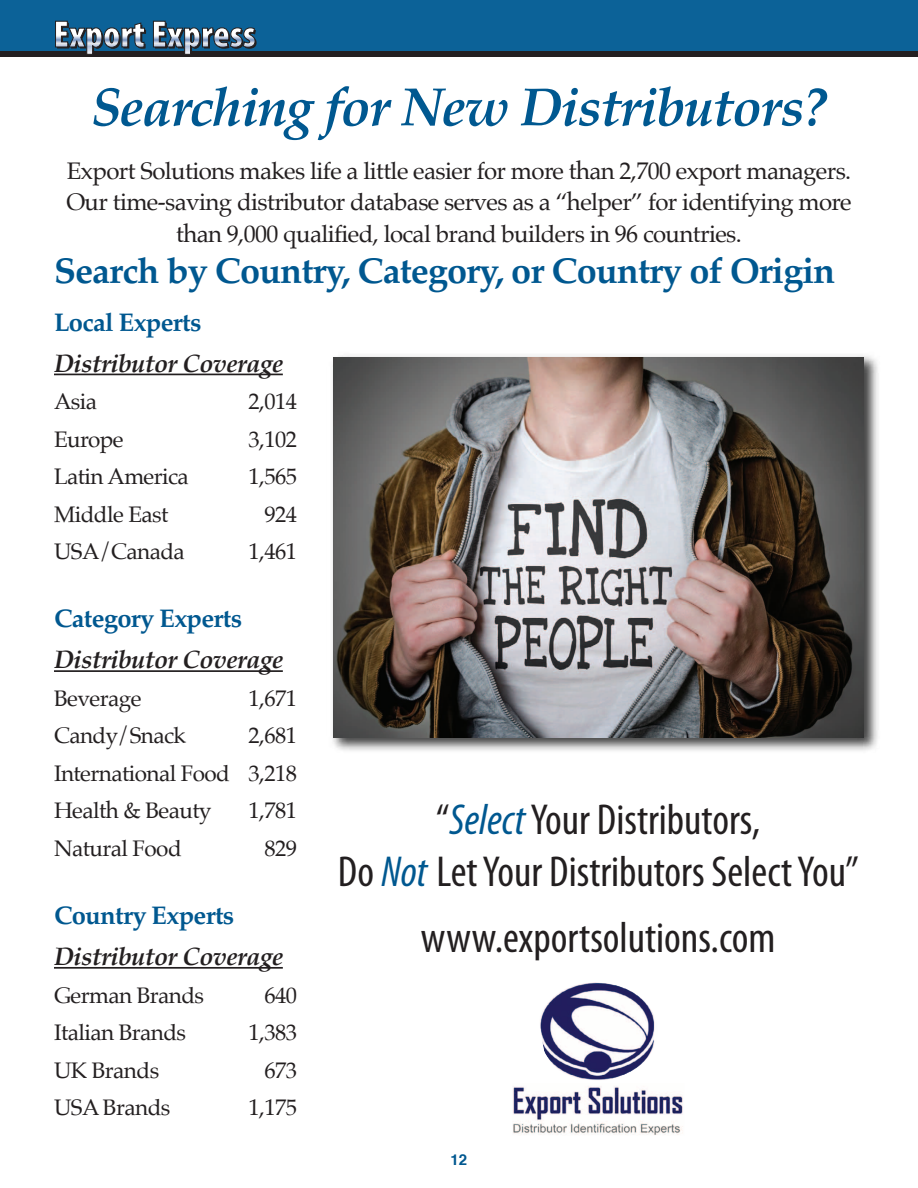
<style>
.page{position:relative;width:918px;height:1188px;background:#fff}
.page>*{position:absolute;margin:0;border:0;box-sizing:border-box;transform-origin:0 0}
.t1{font:italic 700 54px "Palatino";letter-spacing:-.025em;color:#005890}
.t2{font:condensed 43.5px "Myriad Pro";color:#231f20}
.t3{font:700 36px "Palatino";letter-spacing:-.025em;color:#005890}
.t4{font:italic 700 25.5px "Palatino";letter-spacing:-.025em;color:#231f20}
.t5{font:700 25.5px "Palatino";letter-spacing:-.025em;color:#005890}
.t6{font:24px/31.7px "Palatino";letter-spacing:-.025em;color:#231f20;text-align:center}
.t7{font:22.5px "Palatino";letter-spacing:-.025em;color:#231f20}
.t8{font:700 15px "Helvetica";color:#005890}
.s1{font-style:italic;color:#005890}
</style>
<div class="page">
<div style="left:0;top:0;width:918px;height:54px;background:#0c6298"></div>
<div style="left:0;top:51px;width:918px;height:6px;background:#231f20"></div>
<svg style="left:55px;top:21px;width:202px;height:34px"></svg>
<img style="left:332px;top:355px;width:546px;height:396px">
<img style="left:333px;top:357px;width:531px;height:380px">
<hr style="left:54px;top:374px;width:229px;height:1px;background:#231f20">
<hr style="left:54px;top:670px;width:229px;height:2px;background:#231f20">
<hr style="left:54px;top:967px;width:229px;height:2px;background:#231f20">
<img style="left:513px;top:982px;width:170px;height:153px">
<p class="t1" style="left:91px;top:81px;width:738px">Searching for New Distributors?</p>
<p class="t6" style="left:66px;top:156px;width:787px">Export Solutions makes life a little easier for more than 2,700 export managers.<br>Our time-saving distributor database serves as a “helper” for identifying more than 9,000 qualified, local brand builders in 96 countries.</p>
<p class="t3" style="left:54px;top:253px;width:783px">Search by Country, Category, or Country of Origin</p>
<p class="t5" style="left:54px;top:310px;width:149px">Local Experts</p>
<p class="t4" style="left:54px;top:351px;width:231px">Distributor Coverage</p>
<p class="t7" style="left:54px;top:391px;width:45px">Asia</p>
<p class="t7" style="left:249px;top:391px;width:50px">2,014</p>
<p class="t7" style="left:54px;top:428px;width:71px">Europe</p>
<p class="t7" style="left:249px;top:428px;width:50px">3,102</p>
<p class="t7" style="left:54px;top:466px;width:136px">Latin America</p>
<p class="t7" style="left:249px;top:466px;width:50px">1,565</p>
<p class="t7" style="left:54px;top:503px;width:116px">Middle East</p>
<p class="t7" style="left:264px;top:503px;width:34px">924</p>
<p class="t7" style="left:54px;top:541px;width:132px">USA/Canada</p>
<p class="t7" style="left:249px;top:541px;width:50px">1,461</p>
<p class="t5" style="left:54px;top:606px;width:190px">Category Experts</p>
<p class="t4" style="left:54px;top:647px;width:231px">Distributor Coverage</p>
<p class="t7" style="left:54px;top:687px;width:89px">Beverage</p>
<p class="t7" style="left:249px;top:687px;width:50px">1,671</p>
<p class="t7" style="left:54px;top:725px;width:134px">Candy/Snack</p>
<p class="t7" style="left:249px;top:725px;width:50px">2,681</p>
<p class="t7" style="left:54px;top:762px;width:244px">International Food 3,218</p>
<p class="t7" style="left:54px;top:800px;width:159px">Health &amp; Beauty</p>
<p class="t7" style="left:249px;top:800px;width:50px">1,781</p>
<p class="t7" style="left:54px;top:837px;width:129px">Natural Food</p>
<p class="t7" style="left:264px;top:837px;width:34px">829</p>
<p class="t5" style="left:54px;top:903px;width:182px">Country Experts</p>
<p class="t4" style="left:54px;top:944px;width:231px">Distributor Coverage</p>
<p class="t7" style="left:54px;top:984px;width:152px">German Brands</p>
<p class="t7" style="left:264px;top:984px;width:34px">640</p>
<p class="t7" style="left:54px;top:1022px;width:134px">Italian Brands</p>
<p class="t7" style="left:249px;top:1022px;width:50px">1,383</p>
<p class="t7" style="left:54px;top:1059px;width:107px">UK Brands</p>
<p class="t7" style="left:264px;top:1059px;width:34px">673</p>
<p class="t7" style="left:54px;top:1097px;width:118px">USA Brands</p>
<p class="t7" style="left:249px;top:1097px;width:50px">1,175</p>
<p class="t2" style="left:436px;top:794px;width:325px">“<span class="s1">Select</span> Your Distributors,</p>
<p class="t2" style="left:338px;top:846px;width:522px">Do <span class="s1">Not</span> Let Your Distributors Select You”</p>
<p class="t2" style="left:421px;top:911px;width:356px">www.exportsolutions.com</p>
<p class="t8" style="left:451px;top:1154px;width:18px">12</p>
</div>
